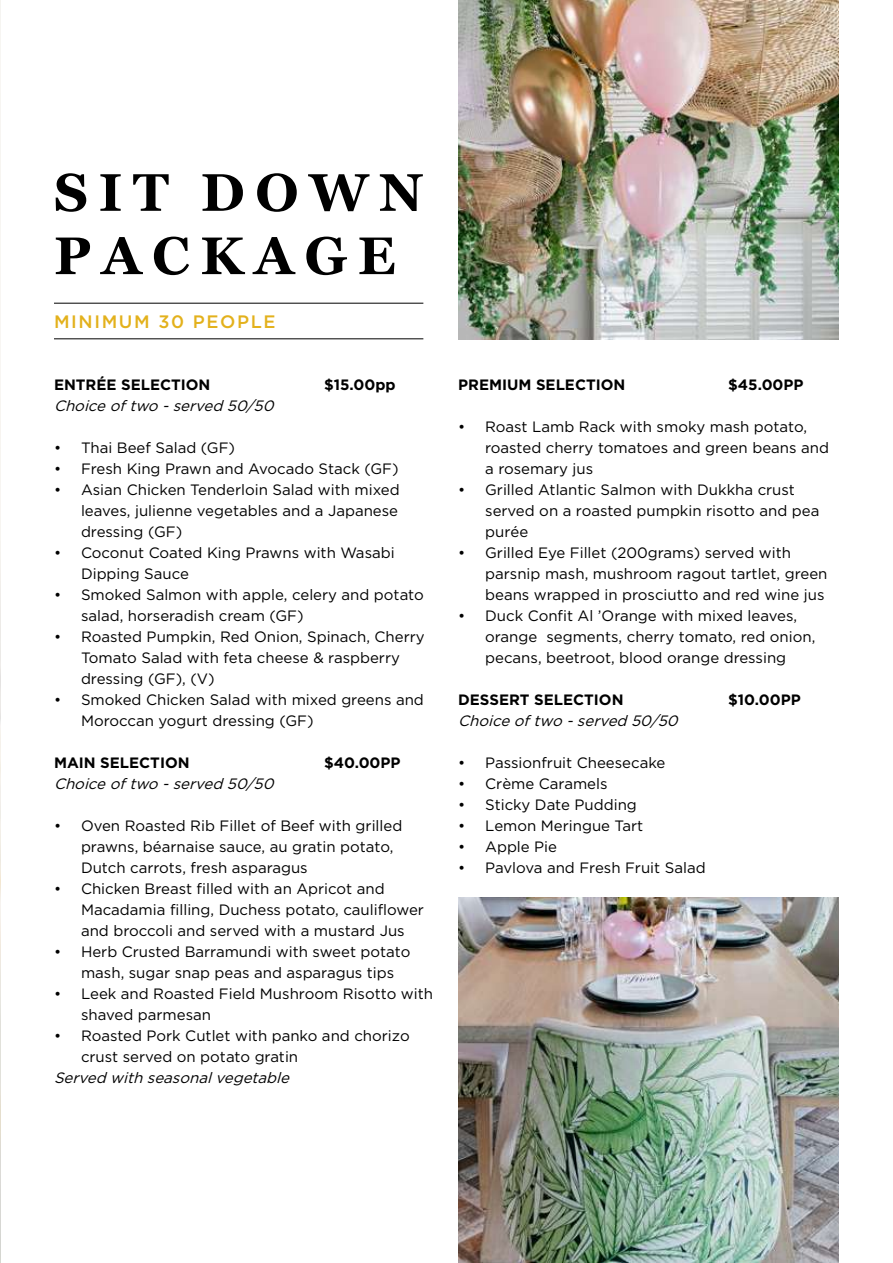
<style>
.page{position:relative;width:893px;height:1263px;background:#fff}
.page>*{position:absolute;margin:0;border:0;box-sizing:border-box;transform-origin:0 0}
.t1{font:700 52.8px/63.3px "Georgia";letter-spacing:.2em;color:#000}
.t2{font:500 18px "Gotham";letter-spacing:.09em;color:#e3b11c}
.t3{font:15px/21px "Gotham";color:#000}
.t4{font:italic 15px "Gotham";color:#000}
.t5{font:700 15px "Gotham";color:#000}
.s1{color:#fff}
</style>
<div class="page">
<img style="left:458px;top:0;width:381px;height:339px">
<img style="left:0;top:0;width:1px;height:1263px">
<hr style="left:54px;top:303px;width:369px;height:1px;background:#000">
<hr style="left:54px;top:338px;width:369px;height:1px;background:#000">
<img style="left:458px;top:897px;width:381px;height:366px">
<h1 class="t1" style="left:54px;top:158px;width:371px">SIT DOWN<br>PACKAGE</h1>
<p class="t2" style="left:54px;top:310px;width:223px">MINIMUM 30 PEOPLE</p>
<p class="t5" style="left:54px;top:376px;width:158px">ENTRÉE SELECTION</p>
<p class="t5" style="left:324px;top:376px;width:73px">$15.00pp</p>
<p class="t4" style="left:54px;top:398px;width:225px">Choice oftwo -served 50/50</p>
<p class="t3" style="left:54px;top:437px;width:183px">• Thai Beef Salad (GF)</p>
<p class="t3" style="left:54px;top:458px;width:346px">• Fresh King Prawn and Avocado Stack (GF)</p>
<p class="t3" style="left:81px;top:479px;width:320px;text-align:justify;text-indent:-27px">• Asian Chicken Tenderloin Salad with mixed leaves, julienne vegetables and a Japanese dressing (GF)</p>
<p class="t3" style="left:81px;top:542px;width:315px;text-indent:-27px">• Coconut Coated King Prawns with Wasabi<br>Dipping Sauce</p>
<p class="t3" style="left:81px;top:584px;width:344px;text-indent:-27px">• Smoked Salmon with apple, celery and potato salad, horseradish cream (GF)</p>
<p class="t3" style="left:81px;top:626px;width:345px;text-indent:-27px">• Roasted Pumpkin, Red Onion, Spinach, Cherry<br>Tomato Salad with feta cheese &amp; raspberry dressing (GF), (V)</p>
<p class="t3" style="left:81px;top:689px;width:344px;text-indent:-27px">• Smoked Chicken Salad with mixed greens and<br>Moroccan yogurt dressing (GF)</p>
<p class="t5" style="left:54px;top:754px;width:137px">MAIN SELECTION</p>
<p class="t5" style="left:324px;top:754px;width:78px">$40.00PP</p>
<p class="t4" style="left:54px;top:776px;width:225px">Choice oftwo -served 50/50</p>
<p class="t3" style="left:81px;top:815px;width:323px;text-indent:-27px">• Oven Roasted Rib Fillet of Beef with grilled prawns, béarnaise sauce, au gratin potato,<br>Dutch carrots, fresh asparagus</p>
<p class="t3" style="left:81px;top:878px;width:344px;text-indent:-27px">• Chicken Breast filled with an Apricot and<br>Macadamia filling, Duchess potato, cauliflower and broccoli and served with a mustard Jus</p>
<p class="t3" style="left:81px;top:941px;width:331px;text-indent:-27px">• Herb Crusted Barramundi with sweet potato mash, sugar snap peas and asparagus tips</p>
<p class="t3" style="left:81px;top:983px;width:354px;text-indent:-27px">• Leek and Roasted Field Mushroom Risotto with shaved parmesan</p>
<p class="t3" style="left:54px;top:1025px;width:357px">• Roasted Pork Cutlet with panko and chorizo</p>
<p class="t3" style="left:81px;top:1046px;width:228px">crust served on potato gratin<span class="s1">e</span></p>
<p class="t4" style="left:54px;top:1070px;width:241px">Served with seasonalvegetable</p>
<p class="t5" style="left:458px;top:376px;width:169px">PREMIUM SELECTION</p>
<p class="t5" style="left:728px;top:376px;width:77px">$45.00PP</p>
<p class="t3" style="left:485px;top:416px;width:345px;text-indent:-27px">• Roast Lamb Rack with smoky mash potato, roasted cherry tomatoes and green beans and a rosemary jus</p>
<p class="t3" style="left:485px;top:479px;width:336px;text-indent:-27px">• Grilled Atlantic Salmon with Dukkha crust served on a roasted pumpkin risotto and pea purée</p>
<p class="t3" style="left:485px;top:542px;width:344px;text-indent:-27px">• Grilled Eye Fillet (200grams) served with parsnip mash, mushroom ragout tartlet, green beans wrapped in prosciutto and red wine jus</p>
<p class="t3" style="left:485px;top:605px;width:332px;text-indent:-27px">• Duck Confit Al ’Orange with mixed leaves, orange segments, cherry tomato, red onion, pecans, beetroot, blood orange dressing</p>
<p class="t5" style="left:458px;top:691px;width:167px">DESSERT SELECTION</p>
<p class="t5" style="left:728px;top:691px;width:74px">$10.00PP</p>
<p class="t4" style="left:458px;top:713px;width:225px">Choice oftwo -served 50/50</p>
<p class="t3" style="left:458px;top:752px;width:209px">• Passionfruit Cheesecake</p>
<p class="t3" style="left:458px;top:773px;width:151px">• Crème Caramels</p>
<p class="t3" style="left:458px;top:794px;width:180px">• Sticky Date Pudding</p>
<p class="t3" style="left:458px;top:815px;width:187px">• Lemon Meringue Tart</p>
<p class="t3" style="left:458px;top:836px;width:100px">• Apple Pie</p>
<p class="t3" style="left:458px;top:857px;width:249px">• Pavlova and Fresh Fruit Salad</p>
</div>
